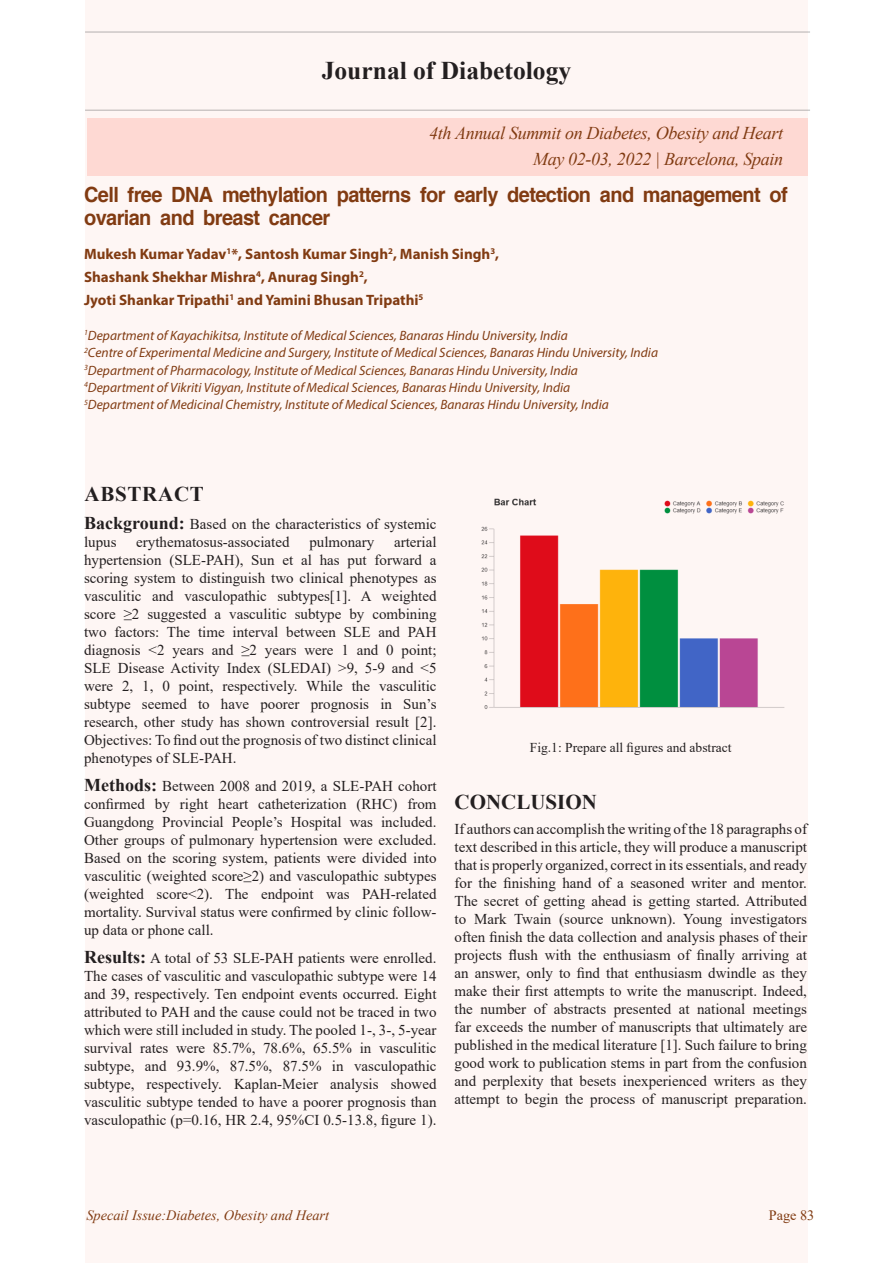
<style>
.page{position:relative;width:893px;height:1263px;background:#fff}
.page>*{position:absolute;margin:0;border:0;box-sizing:border-box;transform-origin:0 0}
.t1{font:700 25.5px "Times New Roman";color:#231f20}
.t2{font:700 21px/23.1px "AG Helvetica";letter-spacing:-.03em;color:#813b12;scale:.95 1}
.t3{font:700 21px "Times New Roman";color:#231f20}
.t4{font:700 21px "Times New Roman";letter-spacing:.035em;color:#231f20}
.t5{font:italic 18px "Times New Roman";letter-spacing:-.02em;color:#813b12}
.t6{font:15px/18px "Times New Roman";color:#231f20;text-align:justify}
.t7{font:700 15px "Myriad Pro";color:#813b12}
.t8{font:italic 14.25px "Times New Roman";color:#813b12}
.t9{font:14.25px "Times New Roman";color:#813b12}
.t10{font:italic 13.5px "Myriad Pro";color:#813b12}
.t11{font:13.5px "Times New Roman";color:#231f20}
.s1{font-weight:700;font-size:18px}
</style>
<div class="page">
<div style="left:87px;top:119px;width:721px;height:57px;background:#fed9d3"></div>
<hr style="left:85px;top:110px;width:725px;height:1px;background:#4b4c4d">
<hr style="left:85px;top:31px;width:725px;height:2px;background:#4b4c4d">
<img style="left:457px;top:494px;width:351px;height:226px">
<p class="t1" style="left:322px;top:52px;width:251px">Journal of Diabetology</p>
<p class="t5" style="left:429px;top:120px;width:355px">4th Annual Summit on Diabetes, Obesity and Heart</p>
<p class="t5" style="left:533px;top:147px;width:251px">May 02-03, 2022 | Barcelona, Spain</p>
<p class="t2" style="left:84px;top:183px;width:742px">Cell free DNA methylation patterns for early detection and management of ovarian and breast cancer</p>
<p class="t7" style="left:84px;top:244px;width:417px">Mukesh Kumar Yadav<sup>1</sup>*, Santosh Kumar Singh<sup>2</sup>, Manish Singh<sup>3</sup>,</p>
<p class="t7" style="left:84px;top:267px;width:285px">Shashank Shekhar Mishra<sup>4</sup>, Anurag Singh<sup>2</sup>,</p>
<p class="t7" style="left:84px;top:290px;width:341px">Jyoti Shankar Tripathi<sup>1</sup> and Yamini Bhusan Tripathi<sup>5</sup></p>
<p class="t10" style="left:84px;top:327px;width:485px"><sup>1</sup>Department of Kayachikitsa, Institute of Medical Sciences, Banaras Hindu University, India</p>
<p class="t10" style="left:84px;top:344px;width:575px"><sup>2</sup>Centre of Experimental Medicine and Surgery, Institute of Medical Sciences, Banaras Hindu University, India</p>
<p class="t10" style="left:84px;top:362px;width:495px"><sup>3</sup>Department of Pharmacology, Institute of Medical Sciences, Banaras Hindu University, India</p>
<p class="t10" style="left:84px;top:379px;width:488px"><sup>4</sup>Department of Vikriti Vigyan, Institute of Medical Sciences, Banaras Hindu University, India</p>
<p class="t10" style="left:84px;top:396px;width:526px"><sup>5</sup>Department of Medicinal Chemistry, Institute of Medical Sciences, Banaras Hindu University, India</p>
<p class="t4" style="left:84px;top:479px;width:121px">ABSTRACT</p>
<p class="t6" style="left:84px;top:514px;width:354px"><span class="s1">Background:</span> Based on the characteristics of systemic lupus</p>
<p class="t6" style="left:84px;top:532px;width:354px;text-indent:310px">arterial hypertension (SLE-PAH), Sun et al has put forward a scoring system to distinguish two clinical phenotypes as vasculitic and vasculopathic subtypes[1]. A weighted score ≥2 suggested a vasculitic subtype by combining two factors: The time interval between SLE and PAH diagnosis &lt;2 years and ≥2 years were 1 and 0 point; SLE Disease Activity Index (SLEDAI) &gt;9, 5-9 and &lt;5 were 2, 1, 0 point, respectively. While the vasculitic subtype seemed to have poorer prognosis in Sun’s research, other study has shown controversial result [2].<br>Objectives: To find out the prognosis of two distinct clinical phenotypes of SLE-PAH.</p>
<p class="t6" style="left:84px;top:776px;width:354px"><span class="s1">Methods:</span> Between 2008 and 2019, a SLE-PAH cohort confirmed by right heart catheterization (RHC) from Guangdong Provincial People’s Hospital was included.<br>Other groups of pulmonary hypertension were excluded.<br>Based on the scoring system, patients were divided into vasculitic (weighted score≥2) and vasculopathic subtypes (weighted score&lt;2). The endpoint was PAH-related mortality. Survival status were confirmed by clinic follow&shy;up data or phone call.</p>
<p class="t6" style="left:84px;top:948px;width:354px"><span class="s1">Results:</span> A total of 53 SLE-PAH patients were enrolled.<br>The cases of vasculitic and vasculopathic subtype were 14 and 39, respectively. Ten endpoint events occurred. Eight attributed to PAH and the cause could not be traced in two which were still included in study. The pooled 1-, 3-, 5-year survival rates were 85.7%, 78.6%, 65.5% in vasculitic subtype, and 93.9%, 87.5%, 87.5% in vasculopathic subtype, respectively. Kaplan-Meier analysis showed vasculitic subtype tended to have a poorer prognosis than vasculopathic (p=0.16, HR 2.4, 95%CI 0.5-13.8, figure 1).</p>
<p class="t6" style="left:136px;top:532px;width:155px">erythematosus-associated</p>
<p class="t6" style="left:309px;top:532px;width:66px">pulmonary</p>
<p class="t11" style="left:530px;top:738px;width:203px">Fig.1: Prepare all figures and abstract</p>
<p class="t3" style="left:454px;top:787px;width:144px">CONCLUSION</p>
<p class="t6" style="left:454px;top:819px;width:354px">If authors can accomplish the writing of the 18 paragraphs of text described in this article, they will produce a manuscript that is properly organized, correct in its essentials, and ready for the finishing hand of a seasoned writer and mentor.<br>The secret of getting ahead is getting started. Attributed to Mark Twain (source unknown). Young investigators often finish the data collection and analysis phases of their projects flush with the enthusiasm of finally arriving at an answer, only to find that enthusiasm dwindle as they make their first attempts to write the manuscript. Indeed, the number of abstracts presented at national meetings far exceeds the number of manuscripts that ultimately are published in the medical literature [1]. Such failure to bring good work to publication stems in part from the confusion and perplexity that besets inexperienced writers as they attempt to begin the process of manuscript preparation.</p>
<p class="t8" style="left:87px;top:1205px;width:244px">Specail Issue:Diabetes, Obesity and Heart</p>
<p class="t9" style="left:769px;top:1205px;width:47px">Page 83</p>
</div>
